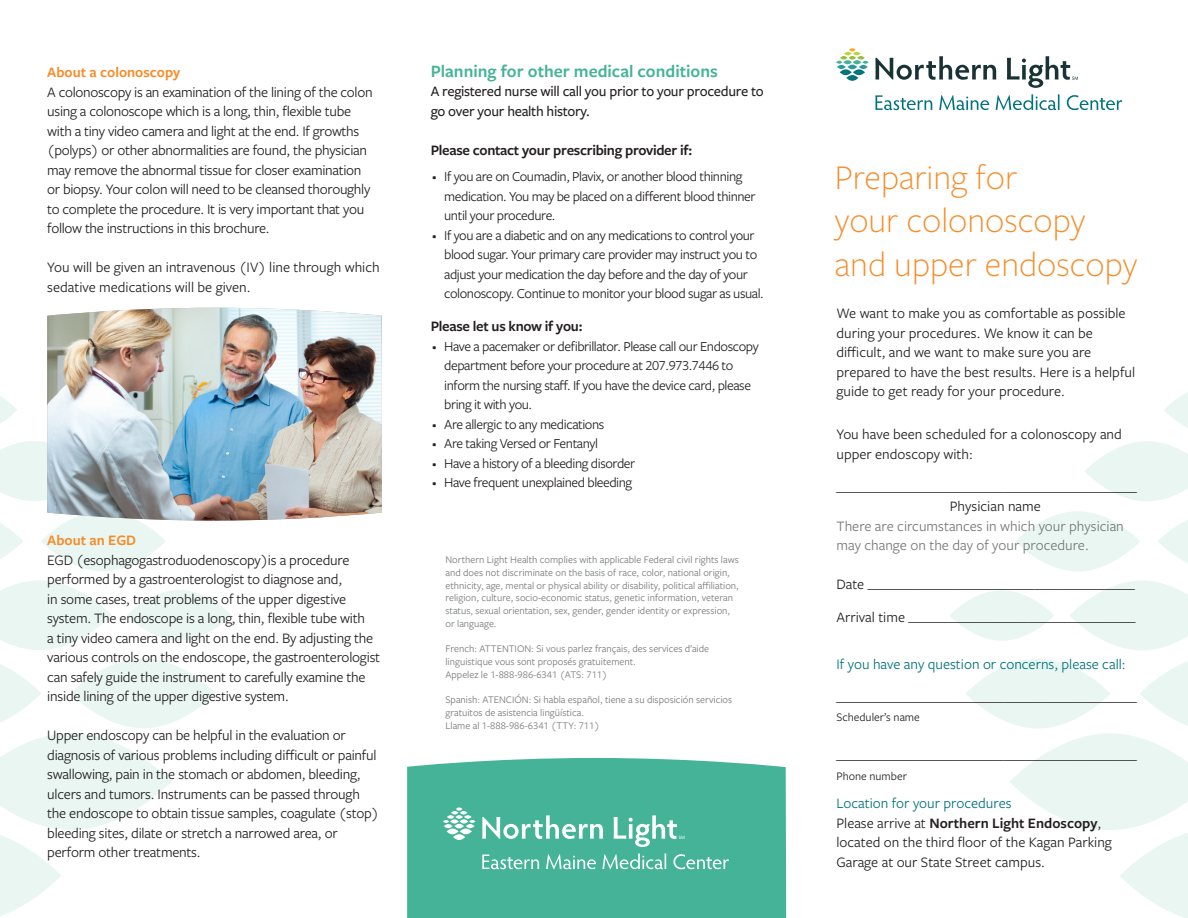
<style>
.page{position:relative;width:1188px;height:918px;background:#fff}
.page>*{position:absolute;margin:0;border:0;box-sizing:border-box;transform-origin:0 0}
._30_36_headline_-_li{font:300 36px/43.5px "Freight Sans Pro";color:#f68b27}
._12_15_subhead_-_sem{font:600 18px "Freight Sans Pro";color:#44b397}
._10_13_Body_copy_-_b{font:15px/19.5px "Freight Sans Pro";letter-spacing:-.015em;color:#231f20}
._10_13_Body_copy_-_b-2{font:15px/19.5px "Freight Sans Pro";color:#76787b}
._12_15_subhead_-_sem-2{font:500 15px/19.5px "Freight Sans Pro";letter-spacing:-.02em;color:#231f20}
._10_13_Body_copy_-_b-3{font:15px "Freight Sans Pro";color:#00737b}
._12_15_subhead_-_sem-3{font:600 15px "Freight Sans Pro";letter-spacing:-.02em;color:#231f20}
._10_13_Body_copy_-_b-4{font:600 15px "Freight Sans Pro";color:#f68b27}
._10_13_Body_copy_-_b-5{font:600 15px "Freight Sans Pro";letter-spacing:-.02em;color:#231f20}
.t1{font:14.25px/19.5px "Freight Sans Pro";letter-spacing:-.03em;color:#231f20}
._10_13_Body_copy_-_b-6{font:12px "Freight Sans Pro";color:#231f20}
._8_10_legal_-_semibo{font:10.5px/12.8px "Freight Sans Pro";color:#76787b}
.s1{color:#00737b}
.s2{font-weight:600}
</style>
<div class="page">
<svg style="left:846px;top:75px;width:12px;height:6px"></svg>
<svg style="left:853px;top:69px;width:12px;height:6px"></svg>
<svg style="left:840px;top:69px;width:12px;height:6px"></svg>
<svg style="left:836px;top:48px;width:33px;height:21px"></svg>
<svg style="left:875px;top:94px;width:247px;height:16px"></svg>
<svg style="left:875px;top:56px;width:203px;height:32px"></svg>
<svg style="left:950px;top:392px;width:238px;height:526px"></svg>
<svg style="left:0;top:396px;width:231px;height:520px"></svg>
<div style="left:407px;top:758px;width:379px;height:160px;background:#44b397"></div>
<svg style="left:443px;top:807px;width:286px;height:62px"></svg>
<img style="left:47px;top:308px;width:335px;height:213px">
<p class="_10_13_Body_copy_-_b-4" style="left:47px;top:62px;width:135px">About a colonoscopy</p>
<p class="_10_13_Body_copy_-_b" style="left:47px;top:81px;width:327px">A colonoscopy is an examination of the lining of the colon using a colonoscope which is a long, thin, flexible tube with a tiny video camera and light at the end. If growths (polyps) or other abnormalities are found, the physician may remove the abnormal tissue for closer examination or biopsy. Your colon will need to be cleansed thoroughly to complete the procedure. It is very important that you follow the instructions in this brochure.</p>
<p class="_10_13_Body_copy_-_b" style="left:47px;top:257px;width:334px">You will be given an intravenous (IV) line through which sedative medications will be given.</p>
<p class="_10_13_Body_copy_-_b-4" style="left:47px;top:530px;width:90px">About an EGD</p>
<p class="_10_13_Body_copy_-_b" style="left:47px;top:549px;width:334px">EGD (esophagogastroduodenoscopy)is a procedure performed by a gastroenterologist to diagnose and,<br>in some cases, treat problems of the upper digestive system. The endoscope is a long, thin, flexible tube with<br>a tiny video camera and light on the end. By adjusting the various controls on the endoscope, the gastroenterologist can safely guide the instrument to carefully examine the inside lining of the upper digestive system.</p>
<p class="_10_13_Body_copy_-_b" style="left:47px;top:725px;width:333px">Upper endoscopy can be helpful in the evaluation or diagnosis of various problems including difficult or painful swallowing, pain in the stomach or abdomen, bleeding, ulcers and tumors. Instruments can be passed through the endoscope to obtain tissue samples, coagulate (stop) bleeding sites, dilate or stretch a narrowed area, or perform other treatments.</p>
<p class="_12_15_subhead_-_sem" style="left:431px;top:59px;width:289px">Planning for other medical conditions</p>
<p class="_12_15_subhead_-_sem-2" style="left:431px;top:81px;width:335px">A registered nurse will call you prior to your procedure to go over your health history.</p>
<p class="_12_15_subhead_-_sem-3" style="left:431px;top:140px;width:263px">Please contact your prescribing provider if:</p>
<p class="t1" style="left:444px;top:166px;width:313px;text-indent:-14px">• If you are on Coumadin, Plavix, or another blood thinning medication. You may be placed on a different blood thinner until your procedure.</p>
<p class="t1" style="left:444px;top:225px;width:321px;text-indent:-14px">• If you are a diabetic and on any medications to control your blood sugar. Your primary care provider may instruct you to adjust your medication the day before and the day of your colonoscopy. Continue to monitor your blood sugar as usual.</p>
<p class="_10_13_Body_copy_-_b-5" style="left:431px;top:316px;width:153px">Please let us know if you:</p>
<p class="t1" style="left:444px;top:336px;width:316px;text-indent:-14px">• Have a pacemaker or defibrillator. Please call our Endoscopy department before your procedure at 207.973.7446 to inform the nursing staff. If you have the device card, please bring it with you.</p>
<p class="t1" style="left:431px;top:414px;width:175px">• Are allergic to any medications</p>
<p class="t1" style="left:431px;top:433px;width:169px">• Are taking Versed or Fentanyl</p>
<p class="t1" style="left:431px;top:453px;width:206px">• Have a history of a bleeding disorder</p>
<p class="t1" style="left:431px;top:472px;width:203px">• Have frequent unexplained bleeding</p>
<p class="_8_10_legal_-_semibo" style="left:446px;top:553px;width:295px">Northern Light Health complies with applicable Federal civil rights laws and does not discriminate on the basis of race, color, national origin, ethnicity, age, mental or physical ability or disability, political affiliation, religion, culture, socio-economic status, genetic information, veteran status, sexual orientation, sex, gender, gender identity or expression, or language.</p>
<p class="_8_10_legal_-_semibo" style="left:446px;top:642px;width:265px">French: ATTENTION: Si vous parlez français, des services d’aide linguistique vous sont proposés gratuitement.</p>
<p class="_8_10_legal_-_semibo" style="left:446px;top:668px;width:163px">Appelez le 1-888-986-6341 (ATS: 711)</p>
<p class="_8_10_legal_-_semibo" style="left:446px;top:693px;width:288px">Spanish: ATENCIÓN: Si habla español, tiene a su disposición servicios gratuitos de asistencia lingüística.</p>
<p class="_8_10_legal_-_semibo" style="left:446px;top:719px;width:156px">Llame al 1-888-986-6341 (TTY: 711)</p>
<p class="_30_36_headline_-_li" style="left:835px;top:154px;width:252px">Preparing for your colonoscopy</p>
<p class="_30_36_headline_-_li" style="left:835px;top:241px;width:304px">and upper endoscopy</p>
<p class="_10_13_Body_copy_-_b" style="left:836px;top:303px;width:300px">We want to make you as comfortable as possible during your procedures. We know it can be difficult, and we want to make sure you are prepared to have the best results. Here is a helpful guide to get ready for your procedure.</p>
<p class="_10_13_Body_copy_-_b" style="left:836px;top:424px;width:287px">You have been scheduled for a colonoscopy and upper endoscopy with:</p>
<p class="_10_13_Body_copy_-_b" style="left:836px;top:476px;width:302px">_____________________________________________</p>
<p class="_10_13_Body_copy_-_b" style="left:950px;top:496px;width:92px">Physician name</p>
<p class="_10_13_Body_copy_-_b-2" style="left:836px;top:515px;width:289px">There are circumstances in which your physician may change on the day of your procedure.</p>
<p class="_10_13_Body_copy_-_b" style="left:836px;top:574px;width:300px">Date ________________________________________</p>
<p class="_10_13_Body_copy_-_b" style="left:836px;top:607px;width:301px">Arrival time __________________________________</p>
<p class="_10_13_Body_copy_-_b-3" style="left:836px;top:654px;width:291px">If you have any question or concerns, please call:</p>
<p class="_10_13_Body_copy_-_b" style="left:836px;top:686px;width:302px">_____________________________________________</p>
<p class="_10_13_Body_copy_-_b-6" style="left:836px;top:709px;width:85px">Scheduler’s name</p>
<p class="_10_13_Body_copy_-_b" style="left:836px;top:745px;width:302px">_____________________________________________</p>
<p class="_10_13_Body_copy_-_b-6" style="left:836px;top:768px;width:72px">Phone number</p>
<p class="_10_13_Body_copy_-_b" style="left:836px;top:793px;width:277px"><span class="s1">Location for your procedures<br></span>Please arrive at <span class="s2">Northern Light Endoscopy</span>, located on the third floor of the Kagan Parking Garage at our State Street campus.</p>
</div>
